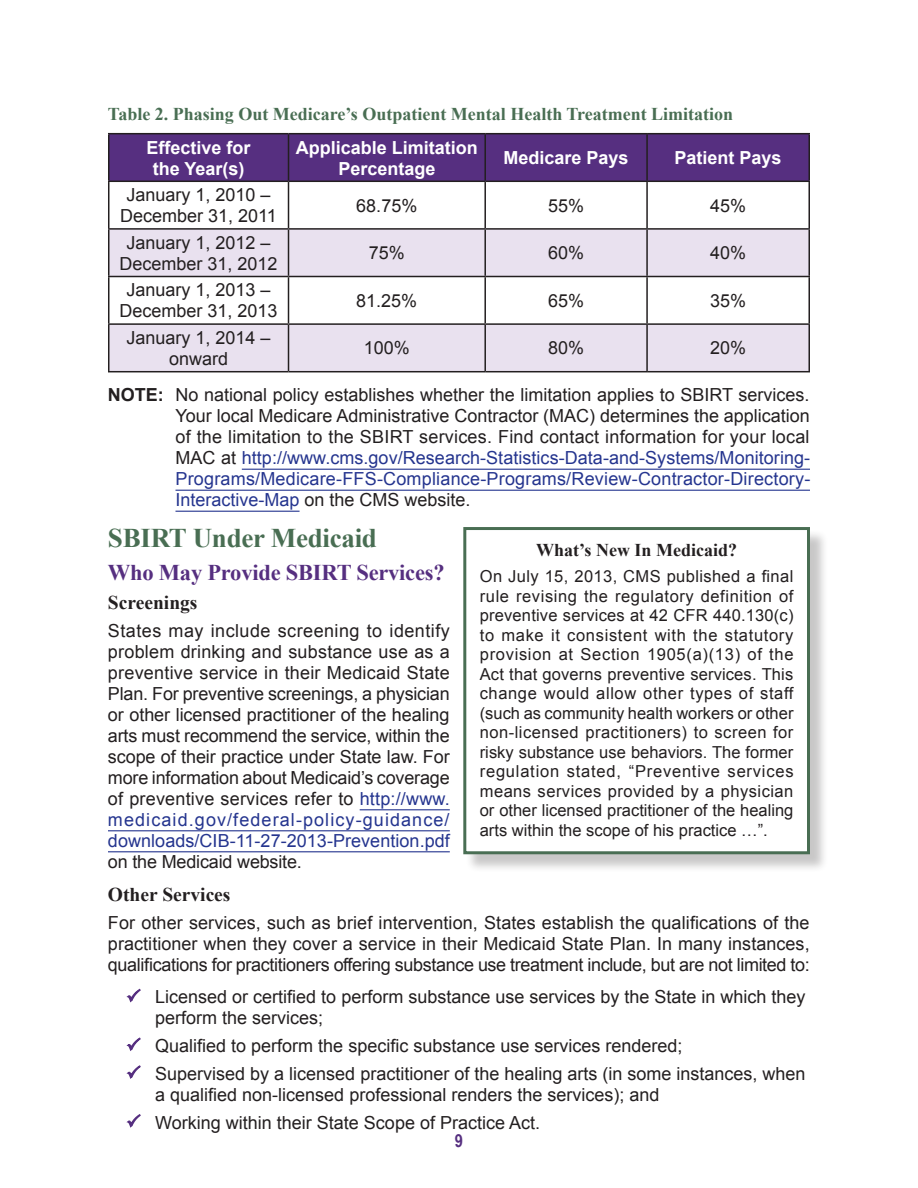
<style>
.page{position:relative;width:918px;height:1188px;background:#fff}
.page>*{position:absolute;margin:0;border:0;box-sizing:border-box;transform-origin:0 0}
.t1{font:700 27px "Times New Roman";letter-spacing:-.01em;color:#496e53}
.t2{font:700 22.5px "Times New Roman";letter-spacing:-.01em;color:#562f80}
.t3{font:700 19.5px "Times New Roman";color:#231f20}
.Table_Body{font:18px/21px "Arial";color:#231f20;text-align:center}
.Table_headers{font:700 18px/21px "Arial";color:#fff;text-align:center}
.t4{font:700 18px "Times New Roman";color:#496e53}
.t5{font:700 18px "Times New Roman";color:#231f20}
.t6{font:700 18px "Arial Narrow";color:#562f80}
.t7{font:16.5px/19.5px "Arial";color:#231f20;text-align:justify}
.s1{font-weight:700}
.s2{color:#25358f}
</style>
<div class="page">
<div style="left:466px;top:529px;width:362px;height:344px;background:#231f20;opacity:.25"></div>
<div style="left:465px;top:529px;width:343px;height:324px;background:#fff"></div>
<div style="left:463px;top:527px;width:347px;height:327px;border:3px solid #496e53"></div>
<hr style="left:242px;top:469px;width:568px;height:1px;background:#25358f">
<hr style="left:175px;top:490px;width:635px;height:1px;background:#25358f">
<hr style="left:175px;top:511px;width:125px;height:1px;background:#25358f">
<hr style="left:360px;top:809px;width:90px;height:1px;background:#25358f">
<hr style="left:108px;top:830px;width:342px;height:1px;background:#25358f">
<hr style="left:108px;top:851px;width:342px;height:1px;background:#25358f">
<div style="left:109px;top:134px;width:699px;height:47px;background:#562f80"></div>
<svg style="left:109px;top:230px;width:699px;height:141px;fill:#e9e1ef"></svg>
<hr style="left:108px;top:133px;width:181px;height:1px;background:#231f20">
<hr style="left:108px;top:134px;width:1px;height:47px;background:#231f20">
<hr style="left:289px;top:133px;width:196px;height:1px;background:#231f20">
<hr style="left:288px;top:134px;width:1px;height:47px;background:#231f20">
<hr style="left:485px;top:133px;width:162px;height:1px;background:#231f20">
<hr style="left:484px;top:134px;width:2px;height:47px;background:#231f20">
<hr style="left:647px;top:133px;width:163px;height:1px;background:#231f20">
<hr style="left:646px;top:134px;width:2px;height:47px;background:#231f20">
<hr style="left:808px;top:134px;width:2px;height:47px;background:#231f20">
<hr style="left:108px;top:181px;width:181px;height:1px;background:#231f20">
<hr style="left:289px;top:181px;width:196px;height:1px;background:#231f20">
<hr style="left:485px;top:181px;width:162px;height:1px;background:#231f20">
<hr style="left:647px;top:181px;width:163px;height:1px;background:#231f20">
<hr style="left:108px;top:277px;width:1px;height:46px;background:#231f20">
<hr style="left:288px;top:277px;width:1px;height:46px;background:#231f20">
<hr style="left:484px;top:277px;width:2px;height:46px;background:#231f20">
<hr style="left:646px;top:277px;width:2px;height:46px;background:#231f20">
<hr style="left:808px;top:277px;width:2px;height:46px;background:#231f20">
<hr style="left:108px;top:323px;width:181px;height:2px;background:#231f20">
<hr style="left:108px;top:325px;width:1px;height:46px;background:#231f20">
<hr style="left:289px;top:323px;width:196px;height:2px;background:#231f20">
<hr style="left:288px;top:325px;width:1px;height:46px;background:#231f20">
<hr style="left:485px;top:323px;width:162px;height:2px;background:#231f20">
<hr style="left:484px;top:325px;width:2px;height:46px;background:#231f20">
<hr style="left:647px;top:323px;width:163px;height:2px;background:#231f20">
<hr style="left:646px;top:325px;width:2px;height:46px;background:#231f20">
<hr style="left:808px;top:325px;width:2px;height:46px;background:#231f20">
<hr style="left:108px;top:371px;width:181px;height:1px;background:#231f20">
<hr style="left:289px;top:371px;width:196px;height:1px;background:#231f20">
<hr style="left:485px;top:371px;width:162px;height:1px;background:#231f20">
<hr style="left:647px;top:371px;width:163px;height:1px;background:#231f20">
<hr style="left:108px;top:230px;width:1px;height:46px;background:#231f20">
<hr style="left:288px;top:230px;width:1px;height:46px;background:#231f20">
<hr style="left:484px;top:230px;width:2px;height:46px;background:#231f20">
<hr style="left:646px;top:230px;width:2px;height:46px;background:#231f20">
<hr style="left:808px;top:230px;width:2px;height:46px;background:#231f20">
<hr style="left:108px;top:276px;width:181px;height:1px;background:#231f20">
<hr style="left:289px;top:276px;width:196px;height:1px;background:#231f20">
<hr style="left:485px;top:276px;width:162px;height:1px;background:#231f20">
<hr style="left:647px;top:276px;width:163px;height:1px;background:#231f20">
<hr style="left:108px;top:182px;width:1px;height:46px;background:#231f20">
<hr style="left:288px;top:182px;width:1px;height:46px;background:#231f20">
<hr style="left:484px;top:182px;width:2px;height:46px;background:#231f20">
<hr style="left:646px;top:182px;width:2px;height:46px;background:#231f20">
<hr style="left:808px;top:182px;width:2px;height:46px;background:#231f20">
<hr style="left:108px;top:228px;width:181px;height:2px;background:#231f20">
<hr style="left:289px;top:228px;width:196px;height:2px;background:#231f20">
<hr style="left:485px;top:228px;width:162px;height:2px;background:#231f20">
<hr style="left:647px;top:228px;width:163px;height:2px;background:#231f20">
<svg style="left:126px;top:988px;width:15px;height:15px"></svg>
<svg style="left:126px;top:1037px;width:15px;height:14px"></svg>
<svg style="left:126px;top:1065px;width:15px;height:14px"></svg>
<svg style="left:126px;top:1114px;width:15px;height:14px"></svg>
<p class="t4" style="left:108px;top:102px;width:627px">Table 2. Phasing Out Medicare’s Outpatient Mental Health Treatment Limitation</p>
<p class="Table_headers" style="left:147px;top:137px;width:106px">Effective for the Year(s)</p>
<p class="Table_headers" style="left:296px;top:137px;width:184px">Applicable Limitation<br>Percentage</p>
<p class="Table_headers" style="left:504px;top:148px;width:127px">Medicare Pays</p>
<p class="Table_headers" style="left:675px;top:148px;width:109px">Patient Pays</p>
<p class="Table_Body" style="left:120px;top:185px;width:158px">January 1, 2010 –<br>December 31, 2011</p>
<p class="Table_Body" style="left:356px;top:195px;width:63px">68.75%</p>
<p class="Table_Body" style="left:548px;top:195px;width:38px">55%</p>
<p class="Table_Body" style="left:710px;top:195px;width:38px">45%</p>
<p class="Table_Body" style="left:120px;top:232px;width:160px">January 1, 2012 –<br>December 31, 2012</p>
<p class="Table_Body" style="left:369px;top:243px;width:38px">75%</p>
<p class="Table_Body" style="left:548px;top:243px;width:38px">60%</p>
<p class="Table_Body" style="left:710px;top:243px;width:38px">40%</p>
<p class="Table_Body" style="left:120px;top:280px;width:160px">January 1, 2013 –<br>December 31, 2013</p>
<p class="Table_Body" style="left:356px;top:290px;width:63px">81.25%</p>
<p class="Table_Body" style="left:548px;top:290px;width:38px">65%</p>
<p class="Table_Body" style="left:710px;top:290px;width:38px">35%</p>
<p class="Table_Body" style="left:127px;top:327px;width:146px">January 1, 2014 – onward</p>
<p class="Table_Body" style="left:364px;top:338px;width:48px">100%</p>
<p class="Table_Body" style="left:548px;top:338px;width:38px">80%</p>
<p class="Table_Body" style="left:710px;top:338px;width:38px">20%</p>
<p class="Table_Body" style="left:175px;top:384px;width:636px;text-align:justify;text-indent:-68px"><span class="s1">NOTE:</span> No national policy establishes whether the limitation applies to SBIRT services.<br>Your local Medicare Administrative Contractor (MAC) determines the application of the limitation to the SBIRT services. Find contact information for your local MAC at <span class="s2">http://www.cms.gov/Research-Statistics-Data-and-Systems/Monitoring-Programs/Medicare-FFS-Compliance-Programs/Review-Contractor-Directory-Interactive-Map</span> on the CMS website.</p>
<h2 class="t1" style="left:108px;top:520px;width:270px">SBIRT Under Medicaid</h2>
<p class="t5" style="left:536px;top:537px;width:202px">What’s New In Medicaid?</p>
<p class="t7" style="left:480px;top:567px;width:315px">On July 15, 2013, CMS published a final rule revising the regulatory definition of preventive services at 42 CFR 440.130(c) to make it consistent with the statutory provision at Section 1905(a)(13) of the Act that governs preventive services. This change would allow other types of staff (such as community health workers or other non-licensed practitioners) to screen for risky substance use behaviors. The former regulation stated, “Preventive services means services provided by a physician or other licensed practitioner of the healing arts within the scope of his practice …”.</p>
<h3 class="t2" style="left:108px;top:556px;width:338px">Who May Provide SBIRT Services?</h3>
<h4 class="t3" style="left:108px;top:589px;width:91px">Screenings</h4>
<p class="Table_Body" style="left:108px;top:620px;width:343px;text-align:justify">States may include screening to identify problem drinking and substance use as a preventive service in their Medicaid State Plan. For preventive screenings, a physician or other licensed practitioner of the healing arts must recommend the service, within the scope of their practice under State law. For more information about Medicaid’s coverage of preventive services refer to <span class="s2">http://www. medicaid.gov/federal-policy-guidance/ downloads/CIB-11-27-2013-Prevention.pdf </span>on the Medicaid website.</p>
<h4 class="t3" style="left:108px;top:881px;width:124px">Other Services</h4>
<p class="Table_Body" style="left:108px;top:913px;width:703px;text-align:justify">For other services, such as brief intervention, States establish the qualifications of the practitioner when they cover a service in their Medicaid State Plan. In many instances, qualifications for practitioners offering substance use treatment include, but are not limited to:</p>
<p class="Table_Body" style="left:155px;top:987px;width:652px;text-align:left">Licensed or certified to perform substance use services by the State in which they perform the services;</p>
<p class="Table_Body" style="left:155px;top:1036px;width:529px">Qualified to perform the specific substance use services rendered;</p>
<p class="Table_Body" style="left:155px;top:1063px;width:652px;text-align:left">Supervised by a licensed practitioner of the healing arts (in some instances, when a qualified non-licensed professional renders the services); and</p>
<p class="Table_Body" style="left:155px;top:1112px;width:386px">Working within their State Scope of Practice Act.</p>
<p class="t6" style="left:455px;top:1127px;width:10px">9</p>
</div>
